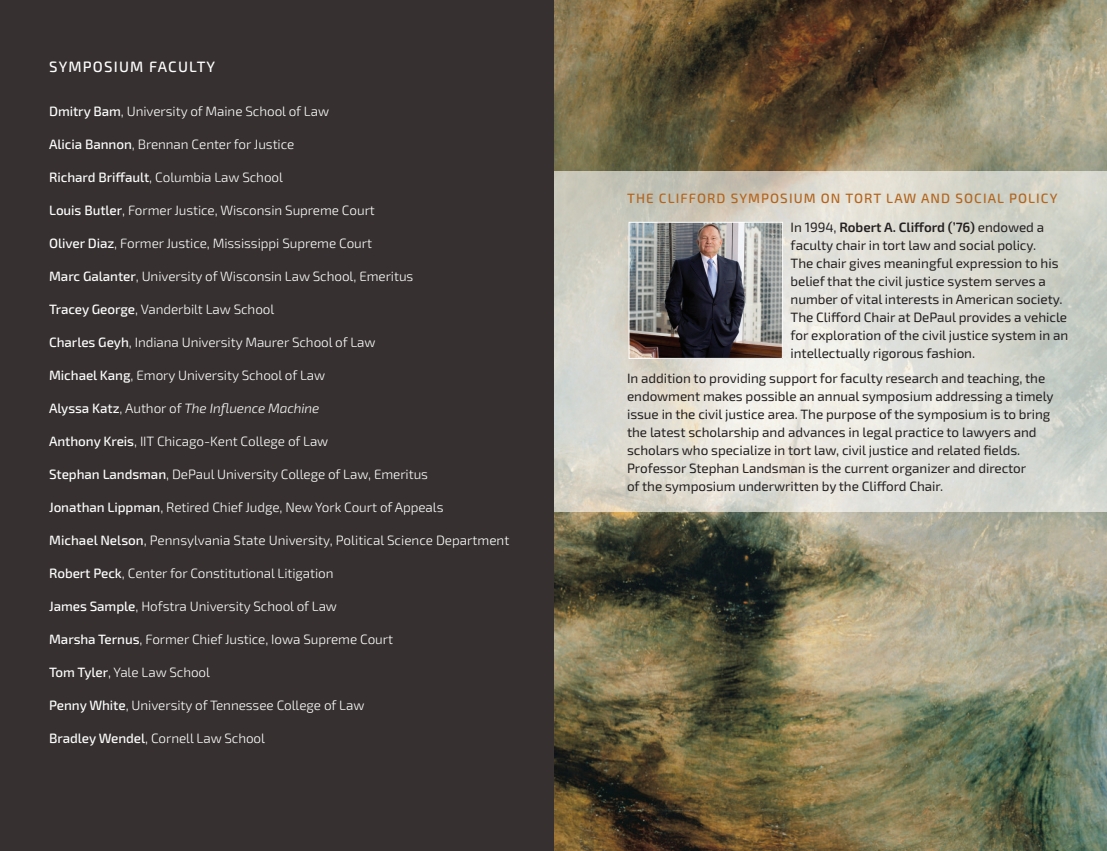
<style>
.page{position:relative;width:1107px;height:851px;background:#fff}
.page>*{position:absolute;margin:0;border:0;box-sizing:border-box;transform-origin:0 0}
.t1{font:500 15px "Exo 2.0";letter-spacing:.08em;color:#fff}
.t2{font:300 13.5px "Exo 2.0";letter-spacing:-.005em;color:#fff}
.t3{font:13.5px/18px "Exo 2.0";letter-spacing:-.005em;color:#231f20}
.t4{font:500 13.5px "Exo 2.0";letter-spacing:.08em;color:#b2651e}
.t5{font:italic 300 13.5px "Exo 2.0";letter-spacing:-.005em;color:#fff}
.s1{font-weight:500}
.s2{font-weight:500;font-style:normal}
.s3{font-style:normal}
.s4{font-weight:600}
</style>
<div class="page">
<img style="left:554px;top:0;width:553px;height:850px">
<svg style="left:554px;top:171px;width:553px;height:340px;background:#dadad1"></svg>
<img style="left:631px;top:224px;width:150px;height:133px">
<div style="left:629px;top:222px;width:154px;height:137px;border:1px solid #fff"></div>
<div style="left:0;top:0;width:554px;height:850px;background:#363130"></div>
<p class="t1" style="left:49px;top:58px;width:168px">SYMPOSIUM FACULTY</p>
<p class="t2" style="left:49px;top:103px;width:281px"><span class="s1">Dmitry Bam</span>, University of Maine School of Law</p>
<p class="t2" style="left:49px;top:136px;width:247px"><span class="s1">Alicia Bannon</span>, Brennan Center for Justice</p>
<p class="t2" style="left:49px;top:169px;width:235px"><span class="s1">Richard Briffault</span>, Columbia Law School</p>
<p class="t2" style="left:49px;top:202px;width:327px"><span class="s1">Louis Butler</span>, Former Justice, Wisconsin Supreme Court</p>
<p class="t2" style="left:49px;top:235px;width:324px"><span class="s1">Oliver Diaz</span>, Former Justice, Mississippi Supreme Court</p>
<p class="t2" style="left:49px;top:268px;width:366px"><span class="s1">Marc Galanter</span>, University of Wisconsin Law School, Emeritus</p>
<p class="t2" style="left:49px;top:301px;width:227px"><span class="s1">Tracey George</span>, Vanderbilt Law School</p>
<p class="t2" style="left:49px;top:334px;width:328px"><span class="s1">Charles Geyh</span>, Indiana University Maurer School of Law</p>
<p class="t2" style="left:49px;top:367px;width:278px"><span class="s1">Michael Kang</span>, Emory University School of Law</p>
<p class="t5" style="left:49px;top:400px;width:272px"><span class="s2">Alyssa Katz</span><span class="s3">, Author of</span> The Influence Machine</p>
<p class="t2" style="left:49px;top:433px;width:281px"><span class="s1">Anthony Kreis</span>, IIT Chicago-Kent College of Law</p>
<p class="t2" style="left:49px;top:466px;width:380px"><span class="s1">Stephan Landsman</span>, DePaul University College of Law, Emeritus</p>
<p class="t2" style="left:49px;top:499px;width:396px"><span class="s1">Jonathan Lippman</span>, Retired Chief Judge, New York Court of Appeals</p>
<p class="t2" style="left:49px;top:532px;width:462px"><span class="s1">Michael Nelson</span>, Pennsylvania State University, Political Science Department</p>
<p class="t2" style="left:49px;top:565px;width:286px"><span class="s1">Robert Peck</span>, Center for Constitutional Litigation</p>
<p class="t2" style="left:49px;top:598px;width:289px"><span class="s1">James Sample</span>, Hofstra University School of Law</p>
<p class="t2" style="left:49px;top:631px;width:345px"><span class="s1">Marsha Ternus</span>, Former Chief Justice, Iowa Supreme Court</p>
<p class="t2" style="left:49px;top:664px;width:162px"><span class="s1">Tom Tyler</span>, Yale Law School</p>
<p class="t2" style="left:49px;top:697px;width:317px"><span class="s1">Penny White</span>, University of Tennessee College of Law</p>
<p class="t2" style="left:49px;top:730px;width:217px"><span class="s1">Bradley Wendel</span>, Cornell Law School</p>
<p class="t4" style="left:627px;top:190px;width:432px">THE CLIFFORD SYMPOSIUM ON TORT LAW AND SOCIAL POLICY</p>
<p class="t3" style="left:791px;top:218px;width:279px">In 1994, <span class="s4">Robert A. Clifford (’76)</span> endowed a faculty chair in tort law and social policy.<br>The chair gives meaningful expression to his belief that the civil justice system serves a number of vital interests in American society.<br>The Clifford Chair at DePaul provides a vehicle for exploration of the civil justice system in an intellectually rigorous fashion.</p>
<p class="t3" style="left:627px;top:369px;width:428px">In addition to providing support for faculty research and teaching, the endowment makes possible an annual symposium addressing a timely issue in the civil justice area. The purpose of the symposium is to bring the latest scholarship and advances in legal practice to lawyers and scholars who specialize in tort law, civil justice and related fields.<br>Professor Stephan Landsman is the current organizer and director<br>of the symposium underwritten by the Clifford Chair.</p>
</div>
